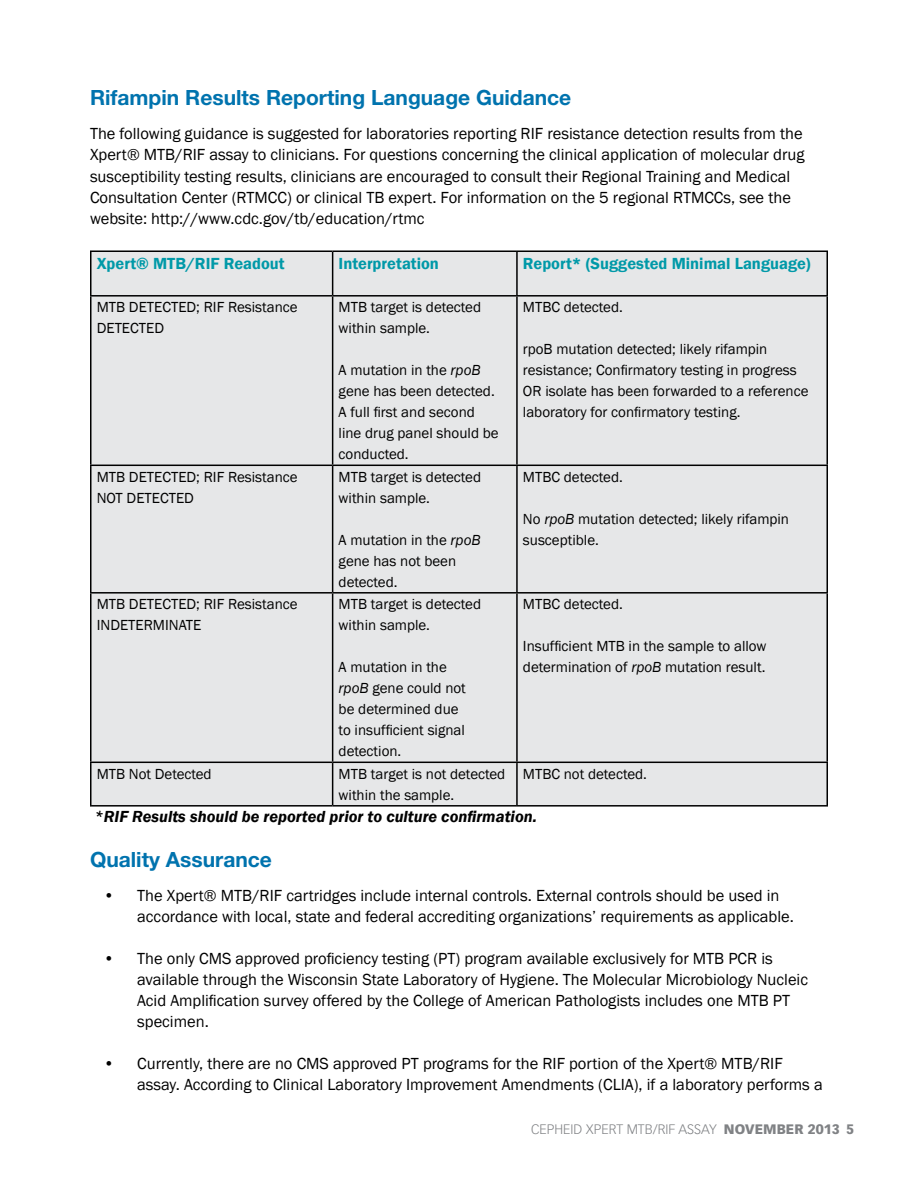
<style>
.page{position:relative;width:918px;height:1188px;background:#fff}
.page>*{position:absolute;margin:0;border:0;box-sizing:border-box;transform-origin:0 0}
.t1{font:700 21px "Helvetica Neue LT Std";color:#0073ae}
.t2{font:16.5px/21px "Franklin Gothic";color:#000}
.t3{font:600 16.5px "Franklin Gothic";color:#0099a8}
.t4{font:italic 600 16.5px "Franklin Gothic";color:#000}
.t5{font:15px/21px "Franklin Gothic";color:#000}
.t6{font:300 13.5px "Vectora LT Std";color:#808285}
.s1{font-style:italic}
.s2{font-weight:900}
</style>
<div class="page">
<div style="left:92px;top:252px;width:734px;height:553px;background:#e6e7e8"></div>
<hr style="left:90px;top:250px;width:243px;height:2px;background:#000">
<hr style="left:90px;top:252px;width:2px;height:43px;background:#000">
<hr style="left:333px;top:250px;width:184px;height:2px;background:#000">
<hr style="left:332px;top:252px;width:1px;height:43px;background:#000">
<hr style="left:517px;top:250px;width:311px;height:2px;background:#000">
<hr style="left:516px;top:252px;width:2px;height:43px;background:#000">
<hr style="left:826px;top:252px;width:2px;height:43px;background:#000">
<hr style="left:90px;top:295px;width:243px;height:2px;background:#000">
<hr style="left:90px;top:297px;width:2px;height:168px;background:#000">
<hr style="left:333px;top:295px;width:184px;height:2px;background:#000">
<hr style="left:332px;top:297px;width:1px;height:168px;background:#000">
<hr style="left:517px;top:295px;width:311px;height:2px;background:#000">
<hr style="left:516px;top:297px;width:2px;height:168px;background:#000">
<hr style="left:826px;top:297px;width:2px;height:168px;background:#000">
<hr style="left:90px;top:465px;width:243px;height:1px;background:#000">
<hr style="left:90px;top:466px;width:2px;height:126px;background:#000">
<hr style="left:333px;top:465px;width:184px;height:1px;background:#000">
<hr style="left:332px;top:466px;width:1px;height:126px;background:#000">
<hr style="left:517px;top:465px;width:311px;height:1px;background:#000">
<hr style="left:516px;top:466px;width:2px;height:126px;background:#000">
<hr style="left:826px;top:466px;width:2px;height:126px;background:#000">
<hr style="left:90px;top:592px;width:243px;height:2px;background:#000">
<hr style="left:90px;top:594px;width:2px;height:168px;background:#000">
<hr style="left:333px;top:592px;width:184px;height:2px;background:#000">
<hr style="left:332px;top:594px;width:1px;height:168px;background:#000">
<hr style="left:517px;top:592px;width:311px;height:2px;background:#000">
<hr style="left:516px;top:594px;width:2px;height:168px;background:#000">
<hr style="left:826px;top:594px;width:2px;height:168px;background:#000">
<hr style="left:90px;top:762px;width:243px;height:1px;background:#000">
<hr style="left:90px;top:763px;width:2px;height:42px;background:#000">
<hr style="left:333px;top:762px;width:184px;height:1px;background:#000">
<hr style="left:332px;top:763px;width:1px;height:42px;background:#000">
<hr style="left:517px;top:762px;width:311px;height:1px;background:#000">
<hr style="left:516px;top:763px;width:2px;height:42px;background:#000">
<hr style="left:826px;top:763px;width:2px;height:42px;background:#000">
<hr style="left:90px;top:805px;width:243px;height:2px;background:#000">
<hr style="left:333px;top:805px;width:184px;height:2px;background:#000">
<hr style="left:517px;top:805px;width:311px;height:2px;background:#000">
<p class="t1" style="left:90px;top:85px;width:483px">Rifampin Results Reporting Language Guidance</p>
<p class="t2" style="left:90px;top:124px;width:716px">The following guidance is suggested for laboratories reporting RIF resistance detection results from the Xpert® MTB/RIF assay to clinicians. For questions concerning the clinical application of molecular drug susceptibility testing results, clinicians are encouraged to consult their Regional Training and Medical Consultation Center (RTMCC) or clinical TB expert. For information on the 5 regional RTMCCs, see the website: http://www.cdc.gov/tb/education/rtmc</p>
<p class="t3" style="left:97px;top:253px;width:189px">Xpert® MTB/RIF Readout</p>
<p class="t3" style="left:339px;top:253px;width:102px">Interpretation</p>
<p class="t3" style="left:523px;top:253px;width:289px">Report* (Suggested Minimal Language)</p>
<p class="t5" style="left:97px;top:297px;width:202px">MTB DETECTED; RIF Resistance<br>DETECTED</p>
<p class="t5" style="left:339px;top:297px;width:144px">MTB target is detected within sample.</p>
<p class="t5" style="left:339px;top:360px;width:162px">A mutation in the <span class="s1">rpoB </span>gene has been detected.<br>A full first and second line drug panel should be conducted.</p>
<p class="t5" style="left:523px;top:297px;width:101px">MTBC detected.</p>
<p class="t5" style="left:523px;top:339px;width:287px">rpoB mutation detected; likely rifampin resistance; Confirmatory testing in progress OR isolate has been forwarded to a reference laboratory for confirmatory testing.</p>
<p class="t5" style="left:97px;top:467px;width:202px">MTB DETECTED; RIF Resistance<br>NOT DETECTED</p>
<p class="t5" style="left:339px;top:467px;width:144px">MTB target is detected within sample.</p>
<p class="t5" style="left:339px;top:530px;width:144px">A mutation in the <span class="s1">rpoB </span>gene has not been detected.</p>
<p class="t5" style="left:97px;top:594px;width:202px">MTB DETECTED; RIF Resistance<br>INDETERMINATE</p>
<p class="t5" style="left:339px;top:594px;width:144px">MTB target is detected within sample.</p>
<p class="t5" style="left:339px;top:657px;width:129px">A mutation in the <span class="s1">rpoB</span> gene could not be determined due to insufficient signal detection.</p>
<p class="t5" style="left:523px;top:467px;width:101px">MTBC detected.</p>
<p class="t5" style="left:523px;top:509px;width:268px">No <span class="s1">rpoB</span> mutation detected; likely rifampin susceptible.</p>
<p class="t5" style="left:523px;top:594px;width:101px">MTBC detected.</p>
<p class="t5" style="left:523px;top:636px;width:245px">Insufficient MTB in the sample to allow determination of <span class="s1">rpoB</span> mutation result.</p>
<p class="t5" style="left:97px;top:764px;width:116px">MTB Not Detected</p>
<p class="t5" style="left:339px;top:764px;width:168px">MTB target is not detected within the sample.</p>
<p class="t5" style="left:523px;top:764px;width:126px">MTBC not detected.</p>
<p class="t4" style="left:94px;top:805px;width:444px">*RIF Results should be reported prior to culture confirmation.</p>
<p class="t1" style="left:90px;top:846px;width:183px">Quality Assurance</p>
<p class="t2" style="left:137px;top:885px;width:658px;text-indent:-34px">• The Xpert® MTB/RIF cartridges include internal controls. External controls should be used in accordance with local, state and federal accrediting organizations’ requirements as applicable.</p>
<p class="t2" style="left:137px;top:948px;width:672px;text-indent:-34px">• The only CMS approved proficiency testing (PT) program available exclusively for MTB PCR is available through the Wisconsin State Laboratory of Hygiene. The Molecular Microbiology Nucleic Acid Amplification survey offered by the College of American Pathologists includes one MTB PT specimen.</p>
<p class="t2" style="left:137px;top:1053px;width:687px;text-indent:-34px">• Currently, there are no CMS approved PT programs for the RIF portion of the Xpert® MTB/RIF assay. According to Clinical Laboratory Improvement Amendments (CLIA), if a laboratory performs a</p>
<p class="t6" style="left:531px;top:1122px;width:325px">CEPHEID XPERT MTB/RIF ASSAY <span class="s2">NOVEMBER 2013 5</span></p>
</div>
